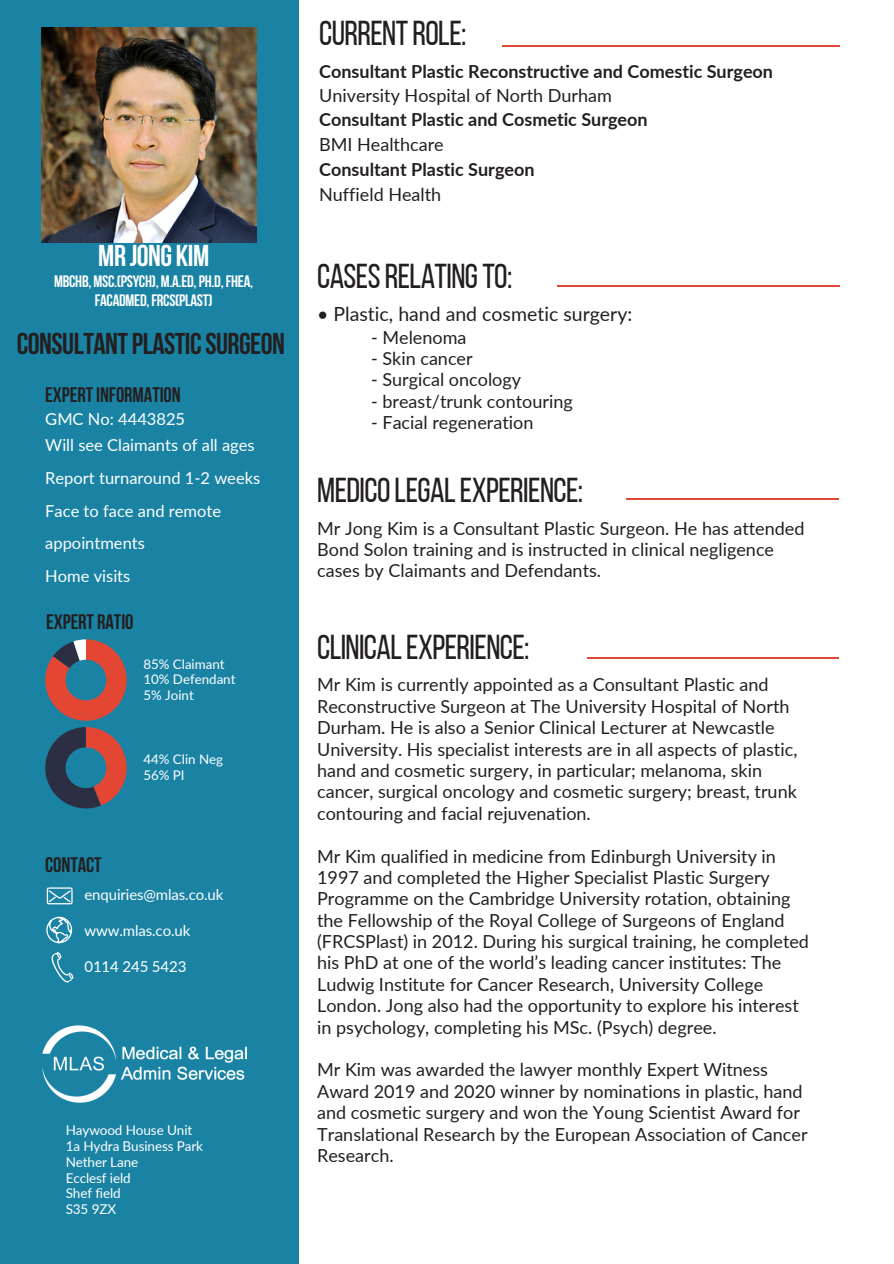
<style>
.page{position:relative;width:894px;height:1264px;background:#fff}
.page>*{position:absolute;margin:0;border:0;box-sizing:border-box;transform-origin:0 0}
.t1{font:34.5px "Bebas Neue";letter-spacing:-.015em;color:#231f20}
.t2{font:700 30px "Bebas Neue";letter-spacing:-.015em;color:#231f20}
.t3{font:700 30px "Bebas Neue";letter-spacing:-.015em;color:#fff}
.t4{font:700 21px "Bebas Neue";letter-spacing:-.005em;color:#231f20}
.t5{font:19.5px "Lato";color:#231f20}
.t6{font:18px/21.3px "Lato";color:#231f20}
.t7{font:700 18px/24.6px "Lato";color:#231f20}
.t8{font:16.5px/32.7px "Lato";color:#fff}
.t9{font:700 16.5px/19.2px "Bebas Neue";letter-spacing:-.015em;color:#fff;text-align:center}
.t10{font:15px "Lato";letter-spacing:-.01em;color:#fff}
.t11{font:13.5px/15.8px "Lato";letter-spacing:-.01em;color:#fff}
.t12{font:13.35px/15.5px "Lato";color:#fff}
.s1{font-weight:400}
</style>
<div class="page">
<hr style="left:502px;top:45px;width:337px;height:2px;background:#e24634">
<hr style="left:557px;top:285px;width:282px;height:1px;background:#e24634">
<hr style="left:625px;top:498px;width:213px;height:2px;background:#e24634">
<div style="left:0;top:0;width:298px;height:1263px;background:#1a83a4"></div>
<hr style="left:587px;top:657px;width:251px;height:1px;background:#e24634">
<img style="left:42px;top:28px;width:215px;height:215px">
<svg style="left:46px;top:887px;width:27px;height:56px"></svg>
<img style="left:42px;top:1025px;width:205px;height:78px">
<svg style="left:45px;top:639px;width:82px;height:81px"></svg>
<svg style="left:45px;top:727px;width:82px;height:81px"></svg>
<p class="t3" style="left:98px;top:243px;width:112px">MR JONG KIM</p>
<p class="t9" style="left:54px;top:273px;width:200px">MBCHB,MSC.(PSYCH),M.A.ED,PH.D,FHEA,<br>FACADMED,FRCS(PLAST)</p>
<p class="t2" style="left:17px;top:331px;width:269px">CONSULTANTPLASTICSURGEON</p>
<h5 class="t4" style="left:45px;top:386px;width:137px">EXPERTINFORMATION</h5>
<h3 class="t8" style="left:45px;top:406px;width:211px;line-height:25.8px">GMC No: 4443825<br>Will see Claimants of all ages</h3>
<h3 class="t8" style="left:45px;top:461px;width:216px">Report turnaround 1-2 weeks<br>Face to face and remote appointments<br>Home visits</h3>
<h5 class="t4" style="left:46px;top:613px;width:89px">EXPERT RATIO</h5>
<h5 class="t12" style="left:143px;top:655px;width:93px">85% Claimant<br>10% Defendant<br>5% Joint</h5>
<p class="t12" style="left:143px;top:751px;width:81px">44% Clin Neg<br>56% PI</p>
<p class="t4" style="left:45px;top:855px;width:58px">CONTACT</p>
<p class="t10" style="left:84px;top:884px;width:140px">enquiries@mlas.co.uk</p>
<p class="t10" style="left:84px;top:920px;width:107px">www.mlas.co.uk</p>
<p class="t10" style="left:84px;top:956px;width:103px">0114 245 5423</p>
<p class="t11" style="left:66px;top:1122px;width:139px">Haywood House Unit<br>1a Hydra Business Park<br>Nether Lane</p>
<p class="t11" style="left:66px;top:1169px;width:66px">Ecclesf ield</p>
<h5 class="t11" style="left:66px;top:1185px;width:57px">Shef field</h5>
<h5 class="t11" style="left:66px;top:1200px;width:52px">S35 9ZX</h5>
<p class="t1" style="left:319px;top:19px;width:149px">CURRENTROLE:</p>
<p class="t7" style="left:319px;top:59px;width:455px">Consultant Plastic Reconstructive and Comestic Surgeon<br><span class="s1">University Hospital of North Durham<br></span>Consultant Plastic and Cosmetic Surgeon<br><span class="s1">BMI Healthcare<br></span>Consultant Plastic Surgeon<br><span class="s1">Nuffield Health</span></p>
<h4 class="t1" style="left:317px;top:262px;width:197px">CASESRELATINGTO:</h4>
<h4 class="t5" style="left:317px;top:302px;width:316px">• Plastic, hand and cosmetic surgery:</h4>
<p class="t6" style="left:371px;top:326px;width:97px">- Melenoma</p>
<p class="t6" style="left:371px;top:347px;width:103px">- Skin cancer</p>
<p class="t6" style="left:371px;top:369px;width:151px">- Surgical oncology</p>
<p class="t6" style="left:371px;top:390px;width:203px">- breast/trunk contouring</p>
<p class="t6" style="left:371px;top:411px;width:164px">- Facial regeneration</p>
<h2 class="t1" style="left:317px;top:476px;width:267px">MEDIC0LEGALEXPERIENCE:</h2>
<h2 class="t6" style="left:317px;top:517px;width:488px">Mr Jong Kim is a Consultant Plastic Surgeon. He has attended<br>Bond Solon training and is instructed in clinical negligence cases by Claimants and Defendants.</h2>
<h1 class="t1" style="left:317px;top:633px;width:214px">CLINICALEXPERIENCE:</h1>
<h1 class="t6" style="left:317px;top:673px;width:481px">Mr Kim is currently appointed as a Consultant Plastic and Reconstructive Surgeon at The University Hospital of North Durham. He is also a Senior Clinical Lecturer at Newcastle University. His specialist interests are in all aspects of plastic, hand and cosmetic surgery, in particular; melanoma, skin cancer, surgical oncology and cosmetic surgery; breast, trunk contouring and facial rejuvenation.</h1>
<h2 class="t6" style="left:317px;top:844px;width:493px">Mr Kim qualified in medicine from Edinburgh University in 1997 and completed the Higher Specialist Plastic Surgery Programme on the Cambridge University rotation, obtaining the Fellowship of the Royal College of Surgeons of England (FRCSPlast) in 2012. During his surgical training, he completed his PhD at one of the world’s leading cancer institutes: The Ludwig Institute for Cancer Research, University College London. Jong also had the opportunity to explore his interest in psychology, completing his MSc. (Psych) degree.</h2>
<h5 class="t6" style="left:317px;top:1058px;width:492px">Mr Kim was awarded the lawyer monthly Expert Witness Award 2019 and 2020 winner by nominations in plastic, hand and cosmetic surgery and won the Young Scientist Award for Translational Research by the European Association of Cancer Research.</h5>
</div>
